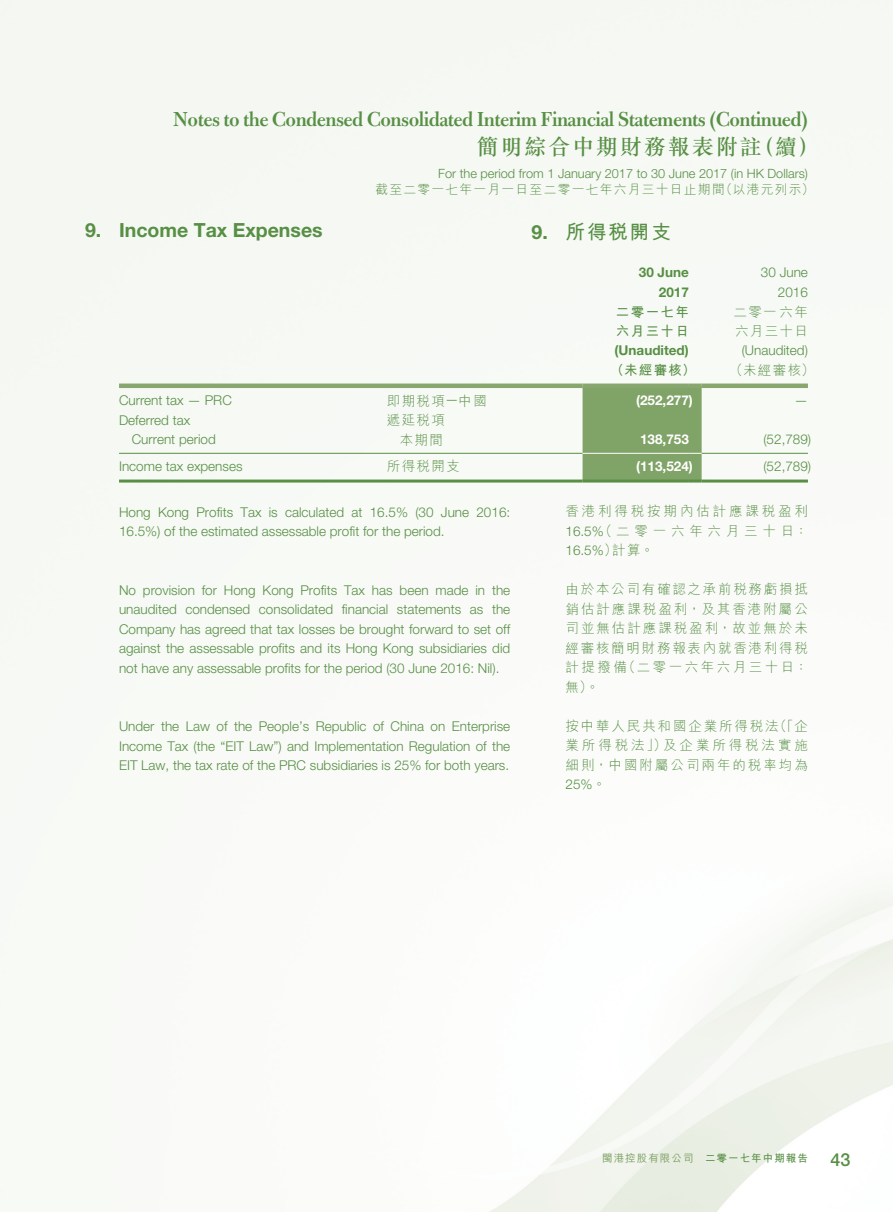
<style>
.page{position:relative;width:893px;height:1212px;background:#fff}
.page>*{position:absolute;margin:0;border:0;box-sizing:border-box;transform-origin:0 0}
.t1{font:600 21.75px "Bulmer MT Std";letter-spacing:-.025em;color:#578f44}
.t2{font:500 21.75px "M Sung HK";letter-spacing:.1em;color:#578f44}
.t3{font:700 19.5px "Helvetica Neue LT Std";color:#578f44}
.t4{font:700 19.5px "M Hei HK";letter-spacing:.1em;color:#578f44}
.t5{font:500 18px "Helvetica Neue LT Std";color:#578f44}
.t6{font:300 13.5px/19.5px "Helvetica Neue LT Std";color:#578f44;text-align:justify}
.t7{font:300 13.5px/19.5px "M Hei HK";letter-spacing:.145em;color:#578f44;text-align:justify}
.t8{font:300 13.5px/19.5px "M Hei HK";letter-spacing:.21em;color:#578f44}
.t9{font:700 13.5px "Helvetica Neue LT Std";color:#fff}
.t10{font:700 13.5px/19.5px "Helvetica Neue LT Std";color:#578f44;text-align:right}
.t11{font:700 13.5px/19.5px "M Hei HK";letter-spacing:.1em;color:#578f44}
.t12{font:300 13.5px/19.5px "M Hei HK";letter-spacing:.1em;color:#578f44}
.t13{font:300 12.75px "Helvetica Neue LT Std";color:#578f44}
.t14{font:300 12.75px "M Hei HK";letter-spacing:.1em;color:#578f44}
.t15{font:700 10.5px "M Hei HK";letter-spacing:.1em;color:#578f44}
.s1{font-family:"Helvetica Neue LT Std"}
.s2{font-family:"M Hei HK"}
.s3{font-weight:500;color:#799f5e}
</style>
<div class="page">
<hr style="left:119px;top:453px;width:268px;height:1px;background:#578f44">
<hr style="left:387px;top:453px;width:196px;height:1px;background:#578f44">
<hr style="left:702px;top:453px;width:106px;height:1px;background:#578f44">
<div style="left:119px;top:383px;width:268px;height:5px;background:#88a76f"></div>
<div style="left:387px;top:383px;width:196px;height:5px;background:#88a76f"></div>
<div style="left:583px;top:383px;width:106px;height:5px;background:#88a76f"></div>
<div style="left:689px;top:383px;width:13px;height:5px;background:#88a76f"></div>
<div style="left:702px;top:383px;width:106px;height:5px;background:#88a76f"></div>
<hr style="left:119px;top:479px;width:268px;height:3px;background:#578f44">
<hr style="left:387px;top:479px;width:196px;height:3px;background:#578f44">
<hr style="left:702px;top:479px;width:106px;height:3px;background:#578f44">
<div style="left:583px;top:388px;width:119px;height:94px;background:#80a367"></div>
<h1 class="t1" style="left:173px;top:108px;width:636px">Notes to the Condensed Consolidated Interim Financial Statements (Continued)</h1>
<h1 class="t2" style="left:477px;top:132px;width:344px">簡明綜合中期財務報表附註（續）</h1>
<p class="t13" style="left:438px;top:165px;width:371px">For the period from 1 January 2017 to 30 June 2017 (in HK Dollars)</p>
<p class="t14" style="left:375px;top:183px;width:440px">截至二零一七年一月一日至二零一七年六月三十日止期間（以港元列示）</p>
<h2 class="t3" style="left:85px;top:218px;width:239px">9. Income Tax Expenses</h2>
<h2 class="t4" style="left:531px;top:217px;width:141px"><span class="s1">9.</span> 所得稅開支</h2>
<p class="t10" style="left:639px;top:262px;width:52px">30 June<br>2017</p>
<p class="t6" style="left:761px;top:262px;width:49px;text-align:right">30 June<br>2016</p>
<p class="t11" style="left:616px;top:301px;width:74px">二零一七年六月三十日</p>
<p class="t12" style="left:734px;top:302px;width:76px">二零一六年六月三十日</p>
<p class="t10" style="left:615px;top:340px;width:76px">(Unaudited)</p>
<p class="t6" style="left:742px;top:340px;width:68px">(Unaudited)</p>
<p class="t11" style="left:611px;top:359px;width:87px">（未經審核）</p>
<p class="t7" style="left:730px;top:360px;width:87px">（未經審核）</p>
<p class="t6" style="left:119px;top:390px;width:114px">Current tax — PRC</p>
<p class="t7" style="left:387px;top:391px;width:101px">即期稅項<span class="s1">—</span>中國</p>
<p class="t9" style="left:636px;top:392px;width:58px">(252,277)</p>
<p class="t6" style="left:794px;top:390px;width:15px">—</p>
<p class="t6" style="left:119px;top:410px;width:73px">Deferred tax</p>
<p class="t7" style="left:387px;top:410px;width:60px">遞延稅項</p>
<p class="t6" style="left:132px;top:429px;width:86px">Current period</p>
<p class="t7" style="left:400px;top:430px;width:45px">本期間</p>
<p class="t9" style="left:640px;top:431px;width:50px">138,753</p>
<p class="t6" style="left:763px;top:429px;width:49px">(52,789)</p>
<p class="t6" style="left:119px;top:456px;width:125px">Income tax expenses</p>
<p class="t7" style="left:387px;top:456px;width:74px">所得稅開支</p>
<p class="t9" style="left:636px;top:458px;width:58px">(113,524)</p>
<p class="t6" style="left:763px;top:456px;width:49px">(52,789)</p>
<p class="t6" style="left:119px;top:502px;width:393px">Hong Kong Profits Tax is calculated at 16.5% (30 June 2016:<br>16.5%) of the estimated assessable profit for the period.</p>
<p class="t8" style="left:565px;top:501px;width:244px">香港利得稅按期內估計應課稅盈利<br><span class="s1">16.5%</span>（二零一六年六月三十日：</p>
<p class="t6" style="left:565px;top:540px;width:90px">16.5%<span class="s2">）計算。</span></p>
<p class="t7" style="left:565px;top:579px;width:244px">由於本公司有確認之承前稅務虧損抵銷估計應課稅盈利，及其香港附屬公司並無估計應課稅盈利，故並無於未經審核簡明財務報表內就香港利得稅計提撥備（二零一六年六月三十日：無）。</p>
<p class="t7" style="left:565px;top:716px;width:244px">按中華人民共和國企業所得稅法（「企業所得稅法」）及企業所得稅法實施細則，中國附屬公司兩年的稅率均為</p>
<p class="t6" style="left:565px;top:774px;width:42px">25%<span class="s2">。</span></p>
<p class="t6" style="left:119px;top:580px;width:393px">No provision for Hong Kong Profits Tax has been made in the unaudited condensed consolidated financial statements as the Company has agreed that tax losses be brought forward to set off against the assessable profits and its Hong Kong subsidiaries did not have any assessable profits for the period (30 June 2016: Nil).</p>
<p class="t6" style="left:119px;top:716px;width:393px">Under the Law of the People’s Republic of China on Enterprise Income Tax (the “EIT Law”) and Implementation Regulation of the EIT Law, the tax rate of the PRC subsidiaries is 25% for both years.</p>
<p class="t15" style="left:602px;top:1150px;width:207px"><span class="s3">閩港控股有限公司</span> 二零一七年中期報告</p>
<h3 class="t5" style="left:830px;top:1149px;width:22px">43</h3>
</div>
